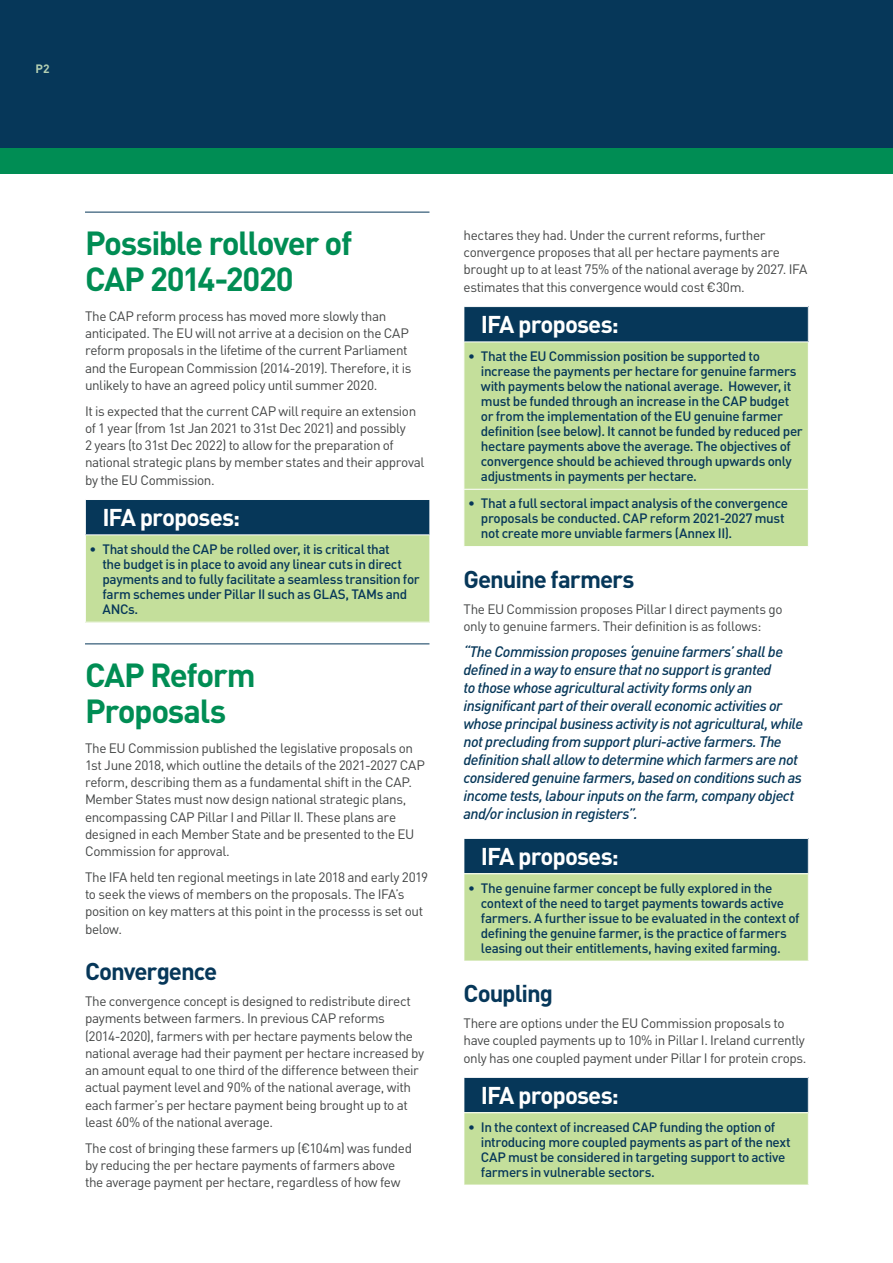
<style>
.page{position:relative;width:893px;height:1263px;background:#fff}
.page>*{position:absolute;margin:0;border:0;box-sizing:border-box;transform-origin:0 0}
.Section_Head{font:700 33px/36px "DINOT";letter-spacing:-.045em;color:#008d54}
.IFA_Proposes_Headers{font:700 24px "DINOT";letter-spacing:-.04em;color:#fff}
.Text_Header{font:700 24px "DINOT";letter-spacing:-.045em;color:#063759}
.Quoted_Text{font:italic 500 15px/18px "DINOT";letter-spacing:-.035em;color:#063759}
.Bodycopy{font:13.5px/17.2px "DINOT";letter-spacing:-.03em;color:#424444}
.t1{font:500 13.5px/15px "DINOT";letter-spacing:-.03em;color:#063759}
.t2{font:700 12px "DINOT";color:#b3cfb2}
</style>
<div class="page">
<div style="left:0;top:0;width:893px;height:149px;background:#063759"></div>
<div style="left:0;top:149px;width:893px;height:25px;background:#008d54"></div>
<hr style="left:85px;top:212px;width:344px;height:1px;background:#063759">
<hr style="left:85px;top:644px;width:344px;height:1px;background:#063759">
<div style="left:85px;top:499px;width:345px;height:36px;background:#063759"></div>
<div style="left:85px;top:535px;width:345px;height:87px;background:#c4df9b"></div>
<hr style="left:85px;top:535px;width:1px;height:87px;background:#fff">
<hr style="left:429px;top:535px;width:1px;height:87px;background:#fff">
<hr style="left:85px;top:499px;width:345px;height:1px;background:#fff">
<hr style="left:85px;top:500px;width:1px;height:34px;background:#fff">
<hr style="left:429px;top:500px;width:1px;height:34px;background:#fff">
<hr style="left:85px;top:534px;width:345px;height:1px;background:#fff">
<div style="left:464px;top:307px;width:344px;height:35px;background:#063759"></div>
<div style="left:464px;top:342px;width:344px;height:204px;background:#c4df9b"></div>
<hr style="left:463px;top:489px;width:346px;height:1px;background:#fff">
<hr style="left:463px;top:341px;width:346px;height:1px;background:#fff">
<div style="left:464px;top:838px;width:344px;height:36px;background:#063759"></div>
<div style="left:464px;top:874px;width:344px;height:87px;background:#c4df9b"></div>
<hr style="left:463px;top:838px;width:346px;height:1px;background:#fff">
<hr style="left:463px;top:873px;width:346px;height:1px;background:#fff">
<div style="left:464px;top:1077px;width:344px;height:36px;background:#063759"></div>
<div style="left:464px;top:1113px;width:344px;height:72px;background:#c4df9b"></div>
<hr style="left:463px;top:1184px;width:346px;height:1px;background:#fff">
<hr style="left:463px;top:1077px;width:346px;height:1px;background:#fff">
<hr style="left:463px;top:1112px;width:346px;height:1px;background:#fff">
<p class="t2" style="left:35px;top:61px;width:16px">P2</p>
<p class="Section_Head" style="left:85px;top:224px;width:269px">Possible rollover of<br>CAP 2014-2020</p>
<p class="Bodycopy" style="left:85px;top:307px;width:328px">The CAP reform process has moved more slowly than anticipated. The EU will not arrive at a decision on the CAP reform proposals in the lifetime of the current Parliament and the European Commission (2014-2019). Therefore, it is unlikely to have an agreed policy until summer 2020.</p>
<p class="Bodycopy" style="left:85px;top:402px;width:341px">It is expected that the current CAP will require an extension of 1 year (from 1st Jan 2021 to 31st Dec 2021) and possibly<br>2 years (to 31st Dec 2022) to allow for the preparation of national strategic plans by member states and their approval by the EU Commission.</p>
<p class="IFA_Proposes_Headers" style="left:102px;top:502px;width:139px">IFA proposes:</p>
<p class="t1" style="left:102px;top:541px;width:319px;text-indent:-13px">• That should the CAP be rolled over, it is critical that<br>the budget is in place to avoid any linear cuts in direct payments and to fully facilitate a seamless transition for farm schemes under Pillar II such as GLAS, TAMs and ANCs.</p>
<p class="Section_Head" style="left:85px;top:656px;width:172px">CAP Reform<br>Proposals</p>
<p class="Bodycopy" style="left:85px;top:739px;width:341px">The EU Commission published the legislative proposals on 1st June 2018, which outline the details of the 2021-2027 CAP reform, describing them as a fundamental shift in the CAP.<br>Member States must now design national strategic plans, encompassing CAP Pillar I and Pillar II. These plans are designed in each Member State and be presented to the EU Commission for approval.</p>
<p class="Bodycopy" style="left:85px;top:868px;width:345px">The IFA held ten regional meetings in late 2018 and early 2019 to seek the views of members on the proposals. The IFA’s position on key matters at this point in the processs is set out below.</p>
<p class="Text_Header" style="left:85px;top:956px;width:134px">Convergence</p>
<p class="Bodycopy" style="left:85px;top:992px;width:341px">The convergence concept is designed to redistribute direct payments between farmers. In previous CAP reforms (2014-2020), farmers with per hectare payments below the national average had their payment per hectare increased by an amount equal to one third of the difference between their actual payment level and 90% of the national average, with each farmer’s per hectare payment being brought up to at least 60% of the national average.</p>
<p class="Bodycopy" style="left:85px;top:1139px;width:328px">The cost of bringing these farmers up (€104m) was funded by reducing the per hectare payments of farmers above the average payment per hectare, regardless of how few</p>
<p class="Bodycopy" style="left:463px;top:226px;width:345px">hectares they had. Under the current reforms, further convergence proposes that all per hectare payments are brought up to at least 75% of the national average by 2027. IFA estimates that this convergence would cost €30m.</p>
<p class="IFA_Proposes_Headers" style="left:481px;top:309px;width:139px">IFA proposes:</p>
<p class="t1" style="left:481px;top:348px;width:323px;text-indent:-13px">• That the EU Commission position be supported to increase the payments per hectare for genuine farmers with payments below the national average. However, it must be funded through an increase in the CAP budget or from the implementation of the EU genuine farmer definition (see below). It cannot be funded by reduced per hectare payments above the average. The objectives of convergence should be achieved through upwards only adjustments in payments per hectare.</p>
<p class="t1" style="left:481px;top:495px;width:309px;text-indent:-13px">• That a full sectoral impact analysis of the convergence proposals be conducted. CAP reform 2021-2027 must not create more unviable farmers (Annex II).</p>
<p class="Text_Header" style="left:463px;top:563px;width:172px">Genuine farmers</p>
<p class="Bodycopy" style="left:463px;top:600px;width:321px">The EU Commission proposes Pillar I direct payments go only to genuine farmers. Their definition is as follows:</p>
<p class="Quoted_Text" style="left:463px;top:642px;width:341px">“The Commission proposes ‘genuine farmers’ shall be defined in a way to ensure that no support is granted<br>to those whose agricultural activity forms only an insignificant part of their overall economic activities or whose principal business activity is not agricultural, while not precluding from support pluri-active farmers. The definition shall allow to determine which farmers are not considered genuine farmers, based on conditions such as income tests, labour inputs on the farm, company object and/or inclusion in registers”.</p>
<p class="IFA_Proposes_Headers" style="left:481px;top:841px;width:139px">IFA proposes:</p>
<p class="t1" style="left:481px;top:880px;width:320px;text-indent:-13px">• The genuine farmer concept be fully explored in the context of the need to target payments towards active farmers. A further issue to be evaluated in the context of defining the genuine farmer, is the practice of farmers leasing out their entitlements, having exited farming.</p>
<p class="Text_Header" style="left:463px;top:978px;width:91px">Coupling</p>
<p class="Bodycopy" style="left:463px;top:1014px;width:345px">There are options under the EU Commission proposals to have coupled payments up to 10% in Pillar I. Ireland currently only has one coupled payment under Pillar I for protein crops.</p>
<p class="IFA_Proposes_Headers" style="left:481px;top:1080px;width:139px">IFA proposes:</p>
<p class="t1" style="left:481px;top:1119px;width:311px;text-indent:-13px">• In the context of increased CAP funding the option of introducing more coupled payments as part of the next CAP must be considered in targeting support to active farmers in vulnerable sectors.</p>
</div>
